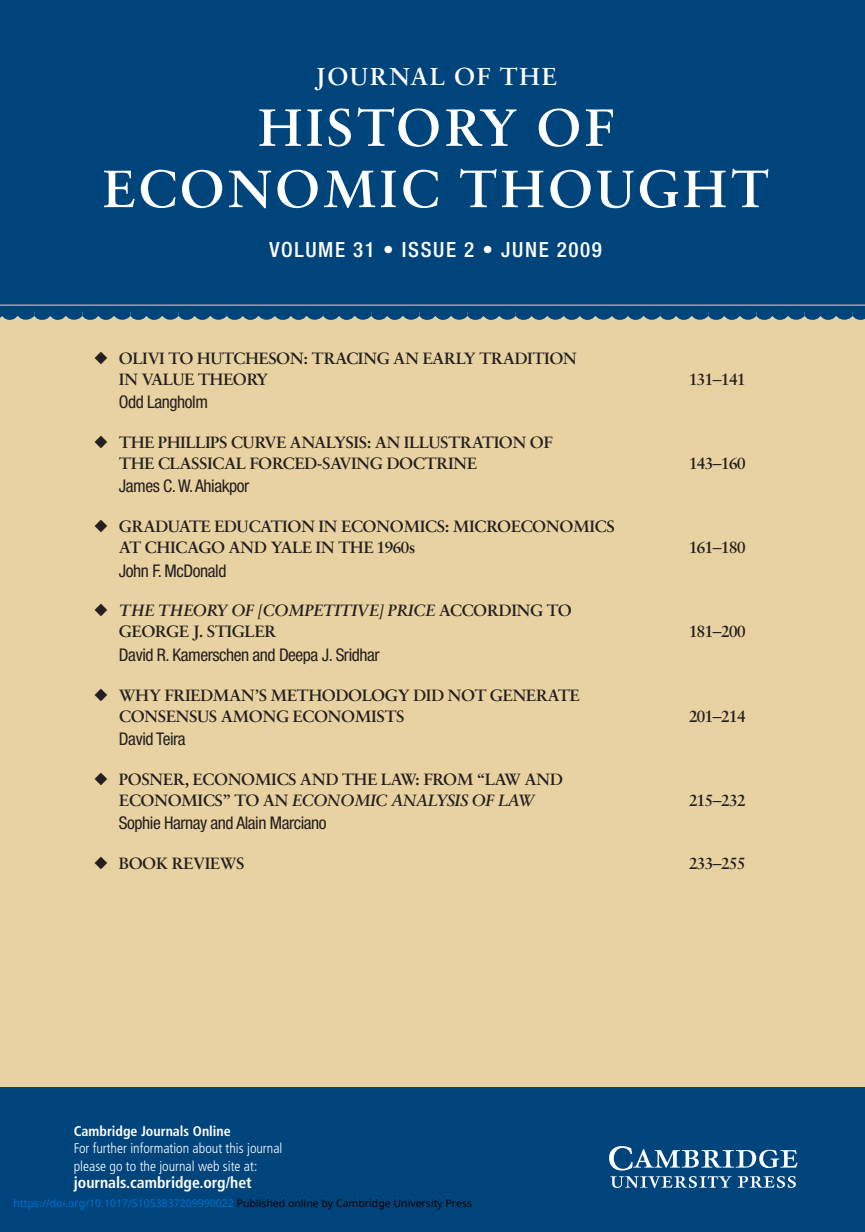
<style>
.page{position:relative;width:865px;height:1232px;background:#fff}
.page>*{position:absolute;margin:0;border:0;box-sizing:border-box;transform-origin:0 0}
.t1{font:600 56px/61.2px "Sabon";letter-spacing:.05em;color:#fff;text-align:center}
.t2{font:600 26.25px "Sabon";letter-spacing:.05em;color:#fff}
.t3{font:500 condensed 21px "Helvetica Neue";letter-spacing:.075em;color:#fff}
.t4{font:600 17.5px/21px "Sabon";letter-spacing:-.025em;color:#231f20}
.t5{font:condensed 17.5px "Helvetica Neue";letter-spacing:-.025em;color:#231f20}
.t6{font:italic 600 17.5px/21px "Sabon";letter-spacing:-.025em;color:#231f20}
.t7{font:700 condensed 15.75px "Frutiger LT Std";color:#fff}
.t8{font:300 condensed 14px/17.5px "Frutiger LT Std";color:#fff}
.t9{font:700 condensed 14px "Frutiger LT Std";color:#fff}
.t10{font:10.5px "Noto Sans";color:#0172cf}
.s1{font-style:normal}
.s2{font-style:italic}
.s3{color:#000}
</style>
<div class="page">
<div style="left:0;top:306px;width:864px;height:783px;background:#e8d2a1"></div>
<svg style="left:0;top:312px;width:864px;height:8px;background:#285c82"></svg>
<div style="left:0;top:0;width:864px;height:312px;background:#00447c"></div>
<hr style="left:0;top:305px;width:864px;height:1px;background:#e8d2a1">
<div style="left:0;top:1087px;width:864px;height:144px;background:#00447c"></div>
<svg style="left:609px;top:1146px;width:188px;height:41px"></svg>
<h2 class="t2" style="left:315px;top:66px;width:243px">JOURNAL OF THE</h2>
<h1 class="t1" style="left:102px;top:102px;width:668px">HISTORY OF<br>ECONOMIC THOUGHT</h1>
<p class="t3" style="left:269px;top:242px;width:334px">VOLUME 31 • ISSUE 2 • JUNE 2009</p>
<p class="t4" style="left:119px;top:349px;width:459px">OLIVI TO HUTCHESON: TRACING AN EARLY TRADITION<br>IN VALUE THEORY</p>
<p class="t5" style="left:119px;top:395px;width:91px">Odd Langholm</p>
<p class="t4" style="left:119px;top:433px;width:435px">THE PHILLIPS CURVE ANALYSIS: AN ILLUSTRATION OF<br>THE CLASSICAL FORCED-SAVING DOCTRINE</p>
<p class="t5" style="left:119px;top:480px;width:132px">James C. W. Ahiakpor</p>
<p class="t4" style="left:119px;top:517px;width:497px">GRADUATE EDUCATION IN ECONOMICS: MICROECONOMICS<br>AT CHICAGO AND YALE IN THE 1960s</p>
<p class="t5" style="left:119px;top:564px;width:109px">John F. McDonald</p>
<p class="t6" style="left:119px;top:601px;width:454px">THE THEORY OF [COMPETITIVE] PRICE <span class="s1">ACCORDING TO<br>GEORGE J. STIGLER</span></p>
<p class="t5" style="left:119px;top:648px;width:262px">David R. Kamerschen and Deepa J. Sridhar</p>
<p class="t4" style="left:119px;top:686px;width:462px">WHY FRIEDMAN’S METHODOLOGY DID NOT GENERATE<br>CONSENSUS AMONG ECONOMISTS</p>
<p class="t5" style="left:119px;top:732px;width:68px">David Teira</p>
<p class="t4" style="left:119px;top:770px;width:445px">POSNER, ECONOMICS AND THE LAW: FROM “LAW AND<br>ECONOMICS” TO AN <span class="s2">ECONOMIC ANALYSIS OF LAW</span></p>
<p class="t4" style="left:689px;top:370px;width:58px">131–141</p>
<p class="t4" style="left:689px;top:454px;width:58px">143–160</p>
<p class="t4" style="left:689px;top:538px;width:58px">161–180</p>
<p class="t4" style="left:689px;top:622px;width:58px">181–200</p>
<p class="t4" style="left:689px;top:707px;width:58px">201–214</p>
<p class="t4" style="left:689px;top:791px;width:58px">215–232</p>
<p class="t5" style="left:119px;top:816px;width:209px">Sophie Harnay and Alain Marciano</p>
<p class="t4" style="left:119px;top:854px;width:127px">BOOK REVIEWS</p>
<p class="t4" style="left:689px;top:854px;width:58px">233–255</p>
<p class="t9" style="left:74px;top:1123px;width:158px">Cambridge Journals Online</p>
<p class="t8" style="left:74px;top:1140px;width:210px">For further information about this journal please go to the journal web site at:</p>
<p class="t7" style="left:74px;top:1174px;width:179px">journals.cambridge.org/het</p>
<p class="t10" style="left:14px;top:1195px;width:460px">https://doi.org/10.1017/S1053837209990022 <span class="s3">Published online by Cambridge University Press</span></p>
</div>
